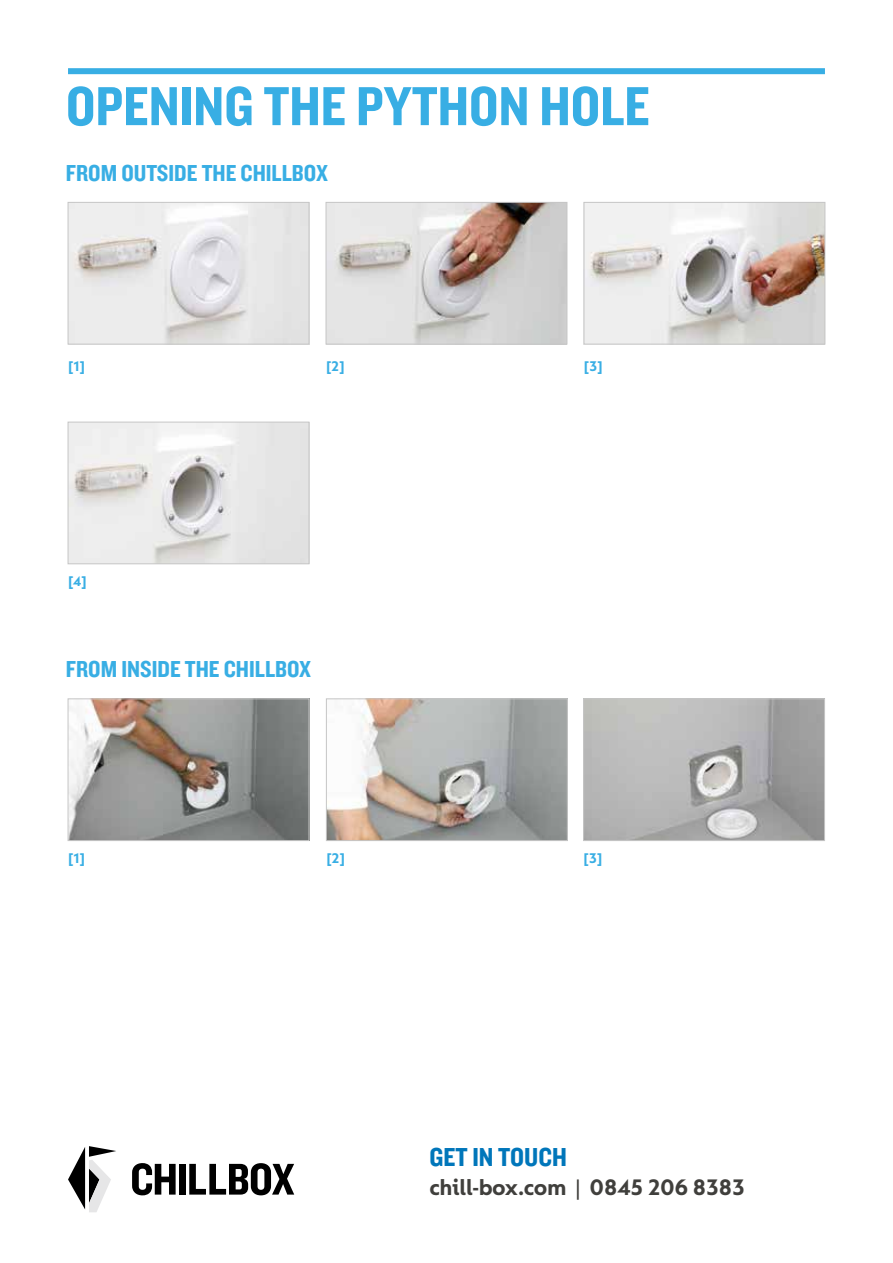
<style>
.page{position:relative;width:893px;height:1263px;background:#fff}
.page>*{position:absolute;margin:0;border:0;box-sizing:border-box;transform-origin:0 0}
.t1{font:57px "Knockout HTF50 Welterweight";color:#38aee4}
.t2{font:27px "Knockout HTF50 Welterweight";color:#0076ba}
.t3{font:24px "Knockout HTF50 Welterweight";color:#38aee4}
.t4{font:700 24px "FS Lucas";letter-spacing:-.02em;color:#403f3c}
.t5{font:700 15px "FS Lucas";color:#38aee4}
.s1{font-weight:400}
</style>
<div class="page">
<img style="left:70px;top:204px;width:237px;height:138px">
<div style="left:68px;top:202px;width:241px;height:142px;border:1px solid #c6c6c6"></div>
<img style="left:586px;top:204px;width:237px;height:138px">
<div style="left:584px;top:202px;width:241px;height:142px;border:1px solid #c6c6c6"></div>
<img style="left:70px;top:424px;width:237px;height:138px">
<div style="left:68px;top:422px;width:241px;height:142px;border:1px solid #c6c6c6"></div>
<img style="left:70px;top:700px;width:237px;height:139px">
<div style="left:68px;top:698px;width:241px;height:143px;border:1px solid #c6c6c6"></div>
<img style="left:328px;top:700px;width:238px;height:139px">
<div style="left:326px;top:698px;width:242px;height:143px;border:1px solid #c6c6c6"></div>
<img style="left:585px;top:700px;width:238px;height:139px">
<div style="left:583px;top:698px;width:242px;height:143px;border:1px solid #c6c6c6"></div>
<img style="left:328px;top:204px;width:237px;height:138px">
<div style="left:326px;top:202px;width:241px;height:142px;border:1px solid #c6c6c6"></div>
<div style="left:68px;top:68px;width:757px;height:6px;background:#38aee4"></div>
<svg style="left:132px;top:1163px;width:44px;height:32px"></svg>
<div style="left:179px;top:1164px;width:7px;height:30px;background:#000"></div>
<svg style="left:189px;top:1163px;width:105px;height:32px"></svg>
<svg style="left:68px;top:1146px;width:48px;height:66px"></svg>
<h1 class="t1" style="left:66px;top:77px;width:585px">OPENING THE PYTHON HOLE</h1>
<p class="t3" style="left:66px;top:160px;width:264px">FROM OUTSIDE THE CHILLBOX</p>
<p class="t5" style="left:68px;top:357px;width:19px">[1]</p>
<p class="t5" style="left:326px;top:357px;width:20px">[2]</p>
<p class="t5" style="left:584px;top:357px;width:20px">[3]</p>
<p class="t5" style="left:68px;top:572px;width:20px">[4]</p>
<p class="t3" style="left:66px;top:657px;width:247px">FROM INSIDE THE CHILLBOX</p>
<p class="t5" style="left:68px;top:849px;width:19px">[1]</p>
<p class="t5" style="left:326px;top:849px;width:20px">[2]</p>
<p class="t5" style="left:584px;top:849px;width:20px">[3]</p>
<p class="t2" style="left:429px;top:1143px;width:139px">GET IN TOUCH</p>
<p class="t4" style="left:429px;top:1173px;width:317px">chill-box.com <span class="s1">|</span> 0845 206 8383</p>
</div>
